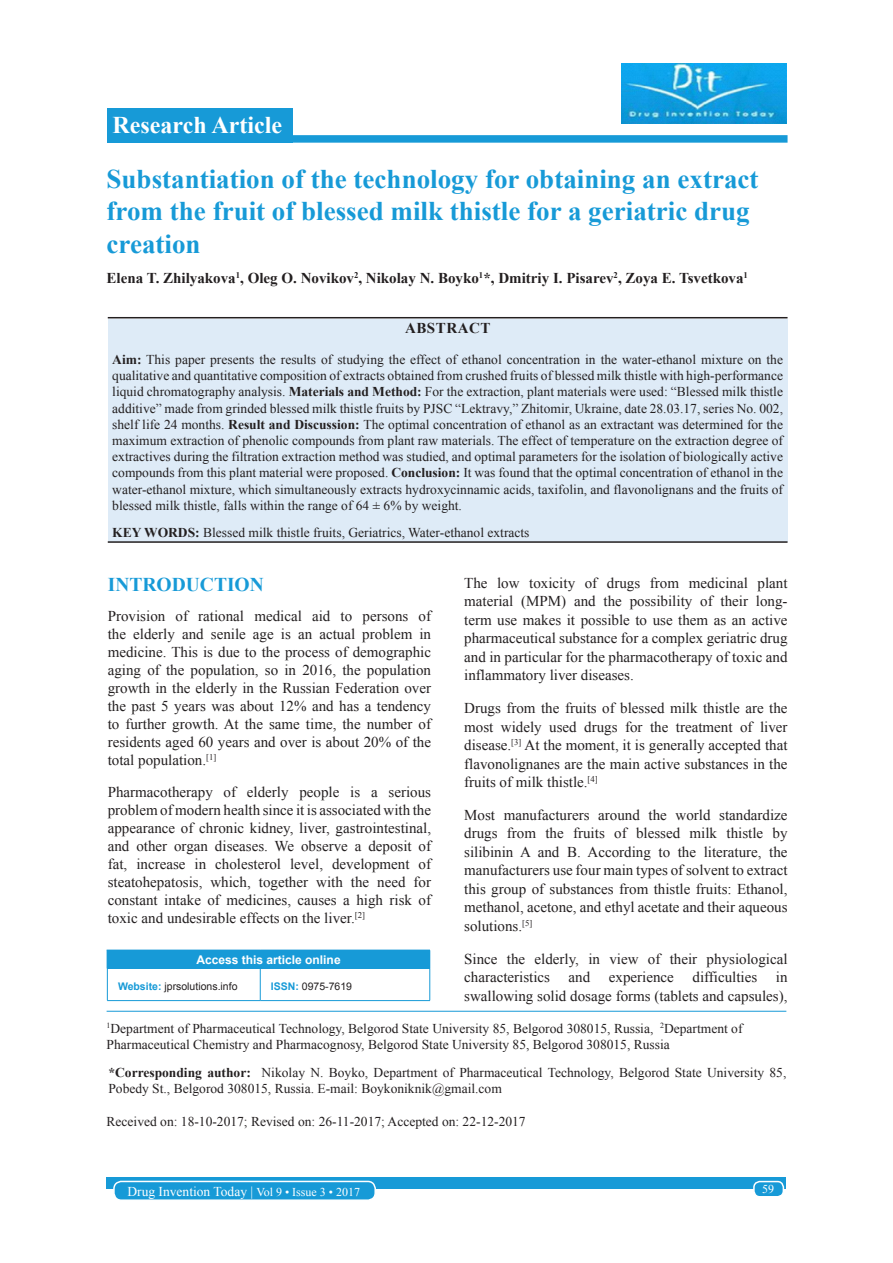
<style>
.page{position:relative;width:893px;height:1263px;background:#fff}
.page>*{position:absolute;margin:0;border:0;box-sizing:border-box;transform-origin:0 0}
.AT{font:700 27px/32.4px "Times New Roman";color:#179ad7}
.AH{font:700 24px "Times New Roman";color:#fff}
.t1{font:700 19.5px "Times New Roman";color:#179ad7}
.TX{font:15px/18.5px "Times New Roman";color:#231f20;text-align:justify}
.AU{font:700 15px "Times New Roman";color:#231f20}
.ABSH{font:700 15px "Times New Roman";letter-spacing:.035em;color:#231f20}
.ABS{font:13.5px/16.2px "Times New Roman";color:#231f20;text-align:justify}
.AFF{font:13.5px/16.2px "Times New Roman";color:#231f20}
.ADD{font:13.5px/16.2px "Times New Roman";color:#231f20}
.KWD{font:13.5px "Times New Roman";color:#231f20}
.HIS{font:13.5px "Times New Roman";color:#231f20}
.foot1{font:13.5px "Times New Roman";color:#fff}
.ATAO{font:700 12px "Arial";color:#fff}
.foot1-2{font:12px "Times New Roman";color:#fff}
.WEBSITE{font:10.5px "Arial";color:#231f20}
.s1{font-weight:700}
.s2{font-weight:700;color:#179ad7}
.s3{font-size:12px}
</style>
<div class="page">
<div style="left:106px;top:1177px;width:680px;height:12px;background:#179ad7"></div>
<div style="left:753px;top:1181px;width:30px;height:15px;background:#179ad7;border-radius:6px"></div>
<div style="left:752px;top:1180px;width:31px;height:17px;border:2px solid #fff;border-radius:6px"></div>
<div style="left:114px;top:1181px;width:261px;height:19px;background:#179ad7;border-radius:7px"></div>
<div style="left:113px;top:1180px;width:263px;height:21px;border:2px solid #fff;border-radius:7px"></div>
<div style="left:265px;top:135px;width:522px;height:8px;background:#179ad7"></div>
<hr style="left:106px;top:1010px;width:680px;height:1px;background:#179ad7">
<div style="left:107px;top:950px;width:322px;height:18px;background:#179ad7"></div>
<svg style="left:106px;top:950px;width:1px;height:18px"></svg>
<hr style="left:106px;top:949px;width:154px;height:1px;background:#179ad7">
<hr style="left:260px;top:949px;width:170px;height:1px;background:#179ad7">
<svg style="left:429px;top:950px;width:1px;height:18px"></svg>
<hr style="left:107px;top:968px;width:1px;height:32px;background:#179ad7">
<hr style="left:107px;top:1000px;width:153px;height:1px;background:#179ad7">
<hr style="left:260px;top:968px;width:1px;height:32px;background:#179ad7">
<hr style="left:429px;top:968px;width:1px;height:32px;background:#179ad7">
<hr style="left:260px;top:1000px;width:170px;height:1px;background:#179ad7">
<img style="left:621px;top:63px;width:164px;height:60px">
<div style="left:108px;top:319px;width:679px;height:222px;background:#deebf7"></div>
<hr style="left:108px;top:317px;width:679px;height:1px;background:#231f20">
<hr style="left:108px;top:541px;width:679px;height:2px;background:#231f20">
<div style="left:106px;top:108px;width:186px;height:34px;background:#179ad7"></div>
<p class="AH" style="left:112px;top:108px;width:171px">Research Article</p>
<p class="AT" style="left:106px;top:162px;width:653px">Substantiation of the technology for obtaining an extract from the fruit of blessed milk thistle for a geriatric drug creation</p>
<p class="AU" style="left:106px;top:267px;width:642px">Elena T. Zhilyakova<sup>1</sup>, Oleg O. Novikov<sup>2</sup>, Nikolay N. Boyko<sup>1</sup>*, Dmitriy I. Pisarev<sup>2</sup>, Zoya E. Tsvetkova<sup>1</sup></p>
<p class="ABSH" style="left:405px;top:318px;width:87px">ABSTRACT</p>
<p class="ABS" style="left:112px;top:351px;width:672px"><span class="s1">Aim:</span> This paper presents the results of studying the effect of ethanol concentration in the water-ethanol mixture on the qualitative and quantitative composition of extracts obtained from crushed fruits of blessed milk thistle with high-performance liquid chromatography analysis. <span class="s1">Materials and Method:</span> For the extraction, plant materials were used: “Blessed milk thistle additive” made from grinded blessed milk thistle fruits by PJSC “Lektravy,” Zhitomir, Ukraine, date 28.03.17, series No. 002, shelf life 24 months. <span class="s1">Result and Discussion:</span> The optimal concentration of ethanol as an extractant was determined for the maximum extraction of phenolic compounds from plant raw materials. The effect of temperature on the extraction degree of extractives during the filtration extraction method was studied, and optimal parameters for the isolation of biologically active compounds from this plant material were proposed. <span class="s1">Conclusion:</span> It was found that the optimal concentration of ethanol in the water-ethanol mixture, which simultaneously extracts hydroxycinnamic acids, taxifolin, and flavonolignans and the fruits of blessed milk thistle, falls within the range of 64 ± 6% by weight.</p>
<p class="KWD" style="left:112px;top:523px;width:418px"><span class="s1">KEY WORDS:</span> Blessed milk thistle fruits, Geriatrics, Water-ethanol extracts</p>
<h1 class="t1" style="left:108px;top:570px;width:157px">INTRODUCTION</h1>
<p class="TX" style="left:108px;top:606px;width:325px;line-height:18px">Provision of rational medical aid to persons of the elderly and senile age is an actual problem in medicine. This is due to the process of demographic aging of the population, so in 2016, the population growth in the elderly in the Russian Federation over the past 5 years was about 12% and has a tendency to further growth. At the same time, the number of residents aged 60 years and over is about 20% of the total population.<sup>[1]</sup></p>
<p class="TX" style="left:108px;top:782px;width:325px;line-height:18px">Pharmacotherapy of elderly people is a serious problem of modern health since it is associated with the appearance of chronic kidney, liver, gastrointestinal, and other organ diseases. We observe a deposit of fat, increase in cholesterol level, development of steatohepatosis, which, together with the need for constant intake of medicines, causes a high risk of toxic and undesirable effects on the liver.<sup>[2]</sup></p>
<p class="ATAO" style="left:196px;top:951px;width:146px">Access this article online</p>
<p class="WEBSITE" style="left:118px;top:979px;width:121px"><span class="s2">Website:</span> jprsolutions.info</p>
<p class="WEBSITE" style="left:271px;top:979px;width:83px"><span class="s2">ISSN:</span> 0975-7619</p>
<p class="TX" style="left:464px;top:573px;width:325px">The low toxicity of drugs from medicinal plant material (MPM) and the possibility of their long&shy;term use makes it possible to use them as an active pharmaceutical substance for a complex geriatric drug and in particular for the pharmacotherapy of toxic and inflammatory liver diseases.</p>
<p class="TX" style="left:464px;top:698px;width:325px">Drugs from the fruits of blessed milk thistle are the most widely used drugs for the treatment of liver disease.<sup>[3]</sup> At the moment, it is generally accepted that flavonolignanes are the main active substances in the fruits of milk thistle.<sup>[4]</sup></p>
<p class="TX" style="left:464px;top:805px;width:325px">Most manufacturers around the world standardize drugs from the fruits of blessed milk thistle by silibinin A and B. According to the literature, the manufacturers use four main types of solvent to extract this group of substances from thistle fruits: Ethanol, methanol, acetone, and ethyl acetate and their aqueous solutions.<sup>[5]</sup></p>
<p class="TX" style="left:464px;top:949px;width:325px">Since the elderly, in view of their physiological characteristics and experience difficulties in swallowing solid dosage forms (tablets and capsules),</p>
<p class="AFF" style="left:106px;top:1019px;width:637px"><sup>1</sup>Department of Pharmaceutical Technology, Belgorod State University 85, Belgorod 308015, Russia, <sup>2</sup>Department of<br>Pharmaceutical Chemistry and Pharmacognosy, Belgorod State University 85, Belgorod 308015, Russia</p>
<p class="ADD" style="left:108px;top:1064px;width:679px"><span class="s1">*Corresponding author:</span> Nikolay N. Boyko, Department of Pharmaceutical Technology, Belgorod State University 85,<br>Pobedy St., Belgorod 308015, Russia. E-mail: Boykoniknik@gmail.com</p>
<p class="HIS" style="left:106px;top:1111px;width:420px">Received on: 18-10-2017; Revised on: 26-11-2017; Accepted on: 22-12-2017</p>
<p class="foot1" style="left:127px;top:1181px;width:234px">Drug Invention Today | <span class="s3">Vol 9 • Issue 3 • 2017</span></p>
<p class="foot1-2" style="left:761px;top:1180px;width:13px">59</p>
</div>
